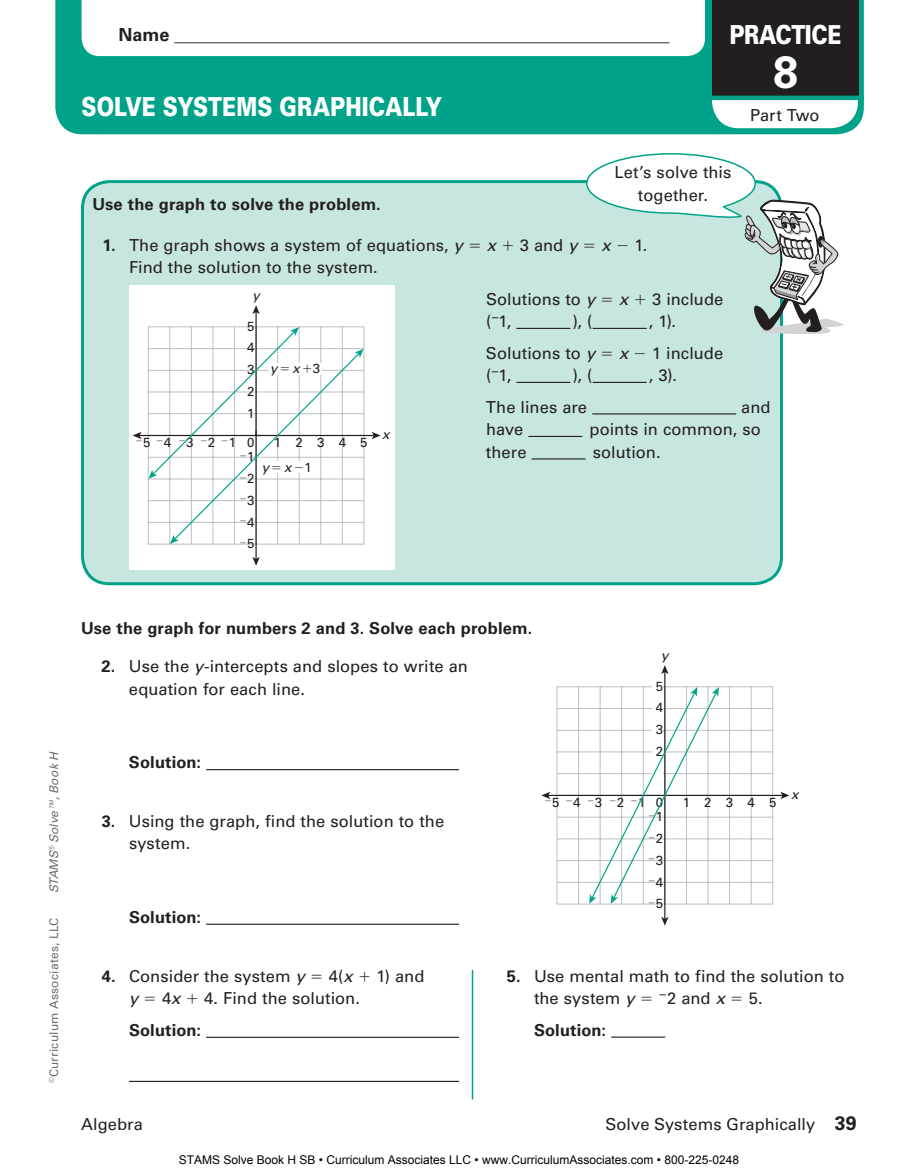
<style>
.page{position:relative;width:918px;height:1175px;background:#fff}
.page>*{position:absolute;margin:0;border:0;box-sizing:border-box;transform-origin:0 0}
.t1{font:700 45px "Univers LT Std";color:#fff}
.t2{font:900 26.25px "Univers LT Std";letter-spacing:-.02em;color:#fff;scale:.8 1}
.t3{font:700 19.5px "Univers LT Std";color:#231f20}
.t4{font:18px "Univers LT Std";color:#231f20}
.t5{font:16.5px/22.5px "Univers LT Std";color:#231f20}
.t6{font:700 16.5px "Univers LT Std";letter-spacing:.005em;color:#231f20}
.t7{font:italic 16.5px "Univers LT Std";color:#231f20}
.t8{font:13.2px/21.8px "Univers LT Std";letter-spacing:1.08em;color:#231f20;text-align:justify}
.t9{font:italic 13.2px "Univers LT Std";color:#231f20}
.t10{font:12px "Arial";color:#000}
.t11{font:12px "Univers LT Std";letter-spacing:.02em;color:#6d6e71}
.t12{font:italic 12px "Univers LT Std";color:#6d6e71}
.s1{font-weight:700}
.s2{font-style:italic}
.s3{font-style:normal}
</style>
<div class="page">
<div style="left:55px;top:0;width:809px;height:134px;background:#00a389"></div>
<svg style="left:82px;top:0;width:623px;height:56px"></svg>
<svg style="left:712px;top:100px;width:146px;height:28px"></svg>
<div style="left:712px;top:0;width:146px;height:97px;background:#231f20"></div>
<div style="left:82px;top:182px;width:700px;height:402px;background:#c8e6e0;border-radius:27px"></div>
<div style="left:81px;top:180px;width:702px;height:405px;border:3px solid #00a389;border-radius:27px"></div>
<hr style="left:708px;top:96px;width:156px;height:4px;background:#00a389">
<hr style="left:206px;top:769px;width:253px;height:1px;background:#231f20">
<hr style="left:206px;top:923px;width:253px;height:1px;background:#231f20">
<hr style="left:516px;top:328px;width:54px;height:1px;background:#231f20">
<hr style="left:516px;top:382px;width:54px;height:1px;background:#231f20">
<hr style="left:593px;top:382px;width:54px;height:1px;background:#231f20">
<hr style="left:592px;top:413px;width:144px;height:1px;background:#231f20">
<hr style="left:528px;top:436px;width:54px;height:1px;background:#231f20">
<hr style="left:532px;top:458px;width:54px;height:1px;background:#231f20">
<div style="left:129px;top:285px;width:265px;height:284px;background:#fff"></div>
<hr style="left:255px;top:311px;width:2px;height:248px;background:#231f20">
<svg style="left:252px;top:557px;width:8px;height:9px"></svg>
<svg style="left:252px;top:305px;width:8px;height:9px"></svg>
<hr style="left:139px;top:435px;width:235px;height:1px;background:#231f20">
<svg style="left:372px;top:432px;width:9px;height:7px"></svg>
<svg style="left:556px;top:686px;width:217px;height:218px"></svg>
<hr style="left:664px;top:671px;width:1px;height:248px;background:#231f20">
<svg style="left:661px;top:916px;width:8px;height:9px"></svg>
<svg style="left:661px;top:665px;width:8px;height:9px"></svg>
<hr style="left:548px;top:794px;width:235px;height:2px;background:#231f20">
<svg style="left:780px;top:791px;width:9px;height:8px"></svg>
<div style="left:652px;top:680px;width:11px;height:100px;background:#fff"></div>
<hr style="left:472px;top:970px;width:1px;height:128px;background:#00a389">
<hr style="left:206px;top:1036px;width:253px;height:1px;background:#231f20">
<hr style="left:129px;top:1080px;width:330px;height:1px;background:#231f20">
<hr style="left:611px;top:1036px;width:54px;height:1px;background:#231f20">
<svg style="left:585px;top:153px;width:258px;height:181px"></svg>
<svg style="left:133px;top:432px;width:9px;height:7px"></svg>
<svg style="left:148px;top:327px;width:216px;height:217px"></svg>
<svg style="left:541px;top:792px;width:10px;height:7px"></svg>
<svg style="left:588px;top:687px;width:131px;height:216px"></svg>
<p class="t4" style="left:118px;top:24px;width:553px"><span class="s1">Name</span> _______________________________________________________</p>
<h2 class="t2" style="left:82px;top:90px;width:269px">SOLVE SYSTEMS GRAP</h2>
<h2 class="t2" style="left:345px;top:90px;width:38px">HICALL</h2>
<h2 class="t2" style="left:426px;top:90px;width:22px">Y</h2>
<h2 class="t2" style="left:730px;top:18px;width:141px">PRACTICE</h2>
<h1 class="t1" style="left:773px;top:46px;width:27px">8</h1>
<p class="t5" style="left:750px;top:104px;width:71px">Part Two</p>
<p class="t5" style="left:615px;top:161px;width:118px;text-align:center">Let’s solve this together.</p>
<p class="t6" style="left:92px;top:194px;width:290px">Use the graph to solve the problem.</p>
<p class="t5" style="left:102px;top:233px;width:362px"><span class="s1">1.</span> The graph shows a system of equations, <span class="s2">y</span></p>
<p class="t7" style="left:487px;top:235px;width:11px">x</p>
<p class="t5" style="left:520px;top:233px;width:59px">3 and <span class="s2">y</span></p>
<p class="t7" style="left:601px;top:235px;width:11px">x</p>
<p class="t5" style="left:634px;top:233px;width:12px">1.</p>
<p class="t5" style="left:129px;top:256px;width:248px">Find the solution to the system.</p>
<p class="t5" style="left:486px;top:287px;width:111px">Solutions to <span class="s2">y</span></p>
<p class="t7" style="left:619px;top:289px;width:11px">x</p>
<p class="t5" style="left:652px;top:287px;width:73px">3 include</p>
<p class="t5" style="left:486px;top:310px;width:27px">( 1,</p>
<p class="t5" style="left:572px;top:310px;width:22px">), (</p>
<p class="t5" style="left:649px;top:310px;width:26px">, 1).</p>
<p class="t5" style="left:486px;top:341px;width:111px">Solutions to <span class="s2">y</span></p>
<p class="t7" style="left:619px;top:343px;width:11px">x</p>
<p class="t5" style="left:652px;top:341px;width:73px">1 include</p>
<p class="t5" style="left:486px;top:364px;width:27px">( 1,</p>
<p class="t5" style="left:572px;top:364px;width:22px">), (</p>
<p class="t5" style="left:649px;top:364px;width:27px">, 3).</p>
<p class="t5" style="left:486px;top:395px;width:103px">The lines are</p>
<p class="t5" style="left:741px;top:395px;width:31px">and</p>
<p class="t5" style="left:486px;top:418px;width:39px">have</p>
<p class="t5" style="left:590px;top:418px;width:173px">points in common, so</p>
<p class="t5" style="left:486px;top:440px;width:42px">there</p>
<p class="t5" style="left:593px;top:440px;width:67px">solution.</p>
<p class="t9" style="left:253px;top:287px;width:9px">y</p>
<p class="t8" style="left:247px;top:315px;width:9px">5</p>
<p class="t8" style="left:247px;top:337px;width:9px">4</p>
<p class="t9" style="left:270px;top:360px;width:51px">yx<span class="s3">3</span></p>
<p class="t8" style="left:247px;top:359px;width:9px">3</p>
<p class="t8" style="left:247px;top:380px;width:9px">2</p>
<p class="t8" style="left:247px;top:402px;width:9px">1</p>
<p class="t9" style="left:382px;top:426px;width:9px">x</p>
<p class="t8" style="left:143px;top:431px;width:113px">543210</p>
<p class="t8" style="left:274px;top:431px;width:95px">12345</p>
<p class="t8" style="left:247px;top:446px;width:9px">1<br>2<br>3<br>4<br>5</p>
<p class="t9" style="left:262px;top:459px;width:51px">yx<span class="s3">1</span></p>
<p class="t12" style="left:47px;top:893px;width:143px;rotate:-90deg">STAMS<sup>®</sup> Solve™, Book H</p>
<p class="t11" style="left:47px;top:1083px;width:167px;rotate:-90deg"><sup>©</sup>Curriculum Associates, LLC</p>
<p class="t6" style="left:81px;top:618px;width:453px">Use the graph for numbers 2 and 3. Solve each problem.</p>
<p class="t5" style="left:129px;top:655px;width:340px;text-indent:-27px"><span class="s1">2.</span> Use the <span class="s2">y</span>-intercepts and slopes to write an equation for each line.</p>
<p class="t6" style="left:129px;top:752px;width:74px">Solution:</p>
<p class="t5" style="left:129px;top:809px;width:317px;text-indent:-27px"><span class="s1">3.</span> Using the graph, find the solution to the system.</p>
<p class="t6" style="left:129px;top:907px;width:74px">Solution:</p>
<p class="t9" style="left:661px;top:647px;width:9px">y</p>
<p class="t8" style="left:656px;top:675px;width:9px">5</p>
<p class="t8" style="left:656px;top:697px;width:9px">4</p>
<p class="t8" style="left:656px;top:718px;width:9px">3</p>
<p class="t8" style="left:656px;top:740px;width:9px">2</p>
<p class="t8" style="left:552px;top:791px;width:113px">543210</p>
<p class="t8" style="left:656px;top:805px;width:9px">1<br>2<br>3<br>4<br>5</p>
<p class="t8" style="left:683px;top:791px;width:95px">12345</p>
<p class="t9" style="left:791px;top:786px;width:9px">x</p>
<p class="t5" style="left:102px;top:964px;width:205px"><span class="s1">4.</span> Consider the system <span class="s2">y</span></p>
<p class="t5" style="left:329px;top:964px;width:26px">4(<span class="s2">x</span></p>
<p class="t5" style="left:377px;top:964px;width:49px">1) and</p>
<p class="t7" style="left:129px;top:988px;width:11px">y</p>
<p class="t5" style="left:162px;top:987px;width:20px">4<span class="s2">x</span></p>
<p class="t5" style="left:204px;top:987px;width:155px">4. Find the solution.</p>
<p class="t6" style="left:129px;top:1020px;width:74px">Solution:</p>
<p class="t5" style="left:534px;top:964px;width:312px;text-indent:-27px"><span class="s1">5.</span> Use mental math to find the solution to the system <span class="s2">y</span></p>
<p class="t5" style="left:667px;top:987px;width:59px">2 and <span class="s2">x</span></p>
<p class="t5" style="left:749px;top:987px;width:13px">5.</p>
<p class="t6" style="left:534px;top:1020px;width:74px">Solution:</p>
<p class="t5" style="left:81px;top:1112px;width:63px">Algebra</p>
<p class="t5" style="left:605px;top:1112px;width:211px">Solve Systems Graphically</p>
<p class="t10" style="left:179px;top:1152px;width:562px">STAMS Solve Book H SB • Curriculum Associates LLC • www.CurriculumAssociates.com • 800-225-0248</p>
<p class="t3" style="left:835px;top:1111px;width:23px">39</p>
</div>
